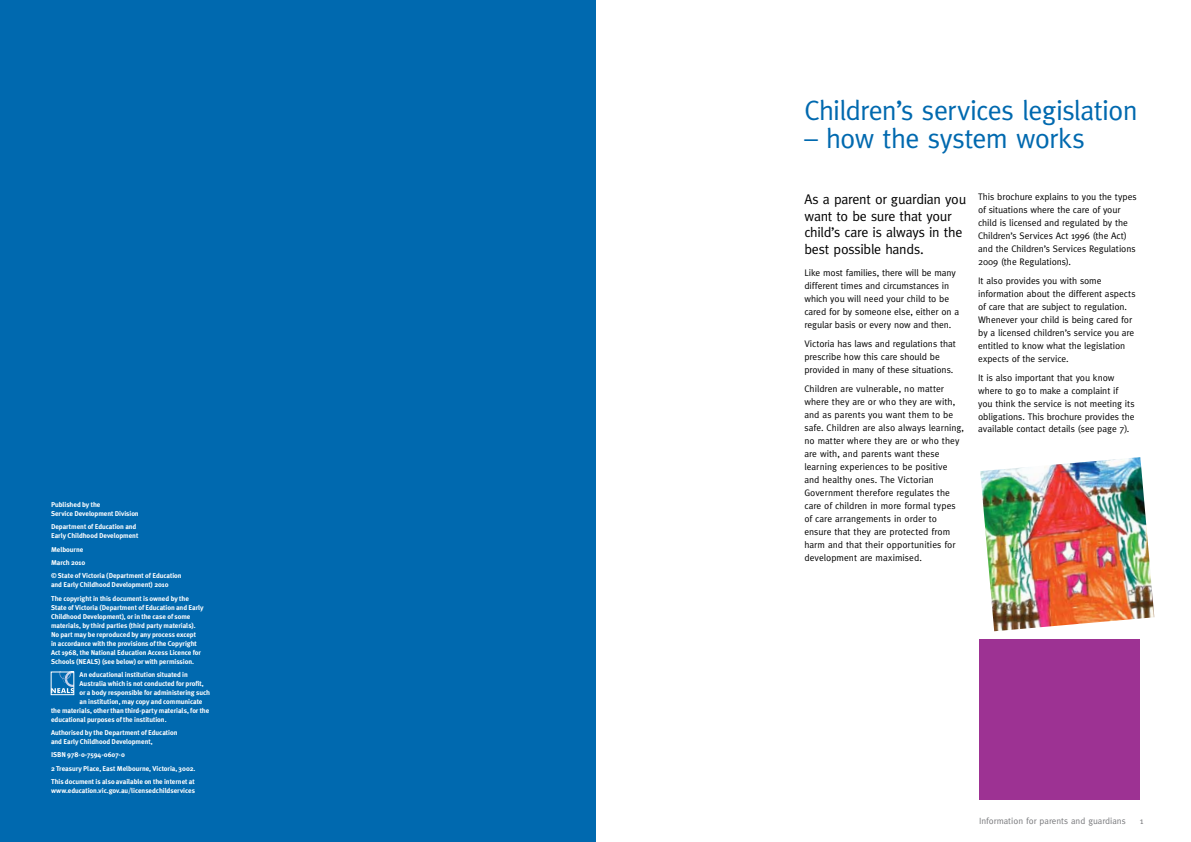
<style>
.page{position:relative;width:1191px;height:842px;background:#fff}
.page>*{position:absolute;margin:0;border:0;box-sizing:border-box;transform-origin:0 0}
.t1{font:28px "Meta";letter-spacing:-.025em;color:#0069af}
.t2{font:14px/16.8px "Meta";letter-spacing:-.02em;color:#000}
.t3{font:9.5px/13px "Meta";color:#000}
.t4{font:9px "Meta";color:#77787b}
.t5{font:700 7px/9px "Meta Plus";letter-spacing:-.005em;color:#fff}
</style>
<div class="page">
<div style="left:0;top:0;width:595px;height:842px;background:#0069af"></div>
<div style="left:979px;top:639px;width:161px;height:160px;background:#9d3293"></div>
<img style="left:980px;top:457px;width:174px;height:174px">
<svg style="left:53px;top:674px;width:19px;height:19px"></svg>
<div style="left:51px;top:672px;width:23px;height:23px;border:1px solid #fff"></div>
<p class="t5" style="left:51px;top:500px;width:89px">Published by the<br>Service Development Division</p>
<p class="t5" style="left:51px;top:522px;width:89px">Department of Education and<br>Early Childhood Development</p>
<p class="t5" style="left:51px;top:543px;width:132px;line-height:13.3px">Melbourne<br>March 2010<br>© State of Victoria (Department of Education</p>
<p class="t5" style="left:51px;top:578px;width:139px;line-height:13.3px">and Early Childhood Development) 2010<br>The copyright in this document is owned by the</p>
<p class="t5" style="left:51px;top:602px;width:154px">State of Victoria (Department of Education and Early Childhood Development), or in the case of some materials, by third parties (third party materials).<br>No part may be reproduced by any process except<br>in accordance with the provisions of the Copyright Act 1968, the National Education Access Licence for Schools (NEALS) (see below) or with permission.</p>
<p class="t5" style="left:80px;top:670px;width:110px">An educational institution situated in</p>
<p class="t5" style="left:80px;top:679px;width:126px">Australia which is not conducted for profit,</p>
<p class="t5" style="left:80px;top:688px;width:132px">or a body responsible for administering such</p>
<p class="t5" style="left:80px;top:697px;width:124px">an institution, may copy and communicate</p>
<p class="t5" style="left:51px;top:706px;width:160px">the materials, other than third-party materials, for the</p>
<p class="t5" style="left:51px;top:715px;width:117px">educational purposes of the institution.</p>
<p class="t5" style="left:51px;top:728px;width:128px">Authorised by the Department of Education and Early Childhood Development,</p>
<p class="t5" style="left:51px;top:748px;width:146px;line-height:13.3px">ISBN 978-0-7594-0607-0<br>2 Treasury Place, East Melbourne, Victoria, 3002.<br>This document is also available on the internet at</p>
<p class="t5" style="left:51px;top:786px;width:145px">www.education.vic.gov.au/licensedchildservices</p>
<h1 class="t1" style="left:804px;top:94px;width:335px">Children’s services legislation</h1>
<h1 class="t1" style="left:804px;top:122px;width:282px">– how the system works</h1>
<h2 class="t2" style="left:804px;top:190px;width:163px">As a parent or guardian you want to be sure that your child’s care is always in the best possible hands.</h2>
<p class="t3" style="left:804px;top:266px;width:156px">Like most families, there will be many different times and circumstances in which you will need your child to be cared for by someone else, either on a regular basis or every now and then.</p>
<p class="t3" style="left:804px;top:337px;width:153px">Victoria has laws and regulations that prescribe how this care should be provided in many of these situations.</p>
<p class="t3" style="left:804px;top:382px;width:161px">Children are vulnerable, no matter where they are or who they are with, and as parents you want them to be safe. Children are also always learning, no matter where they are or who they are with, and parents want these learning experiences to be positive and healthy ones. The Victorian Government therefore regulates the care of children in more formal types of care arrangements in order to ensure that they are protected from harm and that their opportunities for development are maximised.</p>
<p class="t3" style="left:978px;top:190px;width:160px">This brochure explains to you the types of situations where the care of your child is licensed and regulated by the Children’s Services Act 1996 (the Act) and the Children’s Services Regulations 2009 (the Regulations).</p>
<p class="t3" style="left:978px;top:274px;width:159px">It also provides you with some information about the different aspects of care that are subject to regulation.<br>Whenever your child is being cared for by a licensed children’s service you are entitled to know what the legislation expects of the service.</p>
<p class="t3" style="left:978px;top:371px;width:158px">It is also important that you know where to go to make a complaint if you think the service is not meeting its obligations. This brochure provides the available contact details (see page 7).</p>
<p class="t4" style="left:979px;top:815px;width:148px">Information for parents and guardians</p>
<p class="t4" style="left:1140px;top:815px;width:5px">1</p>
</div>
